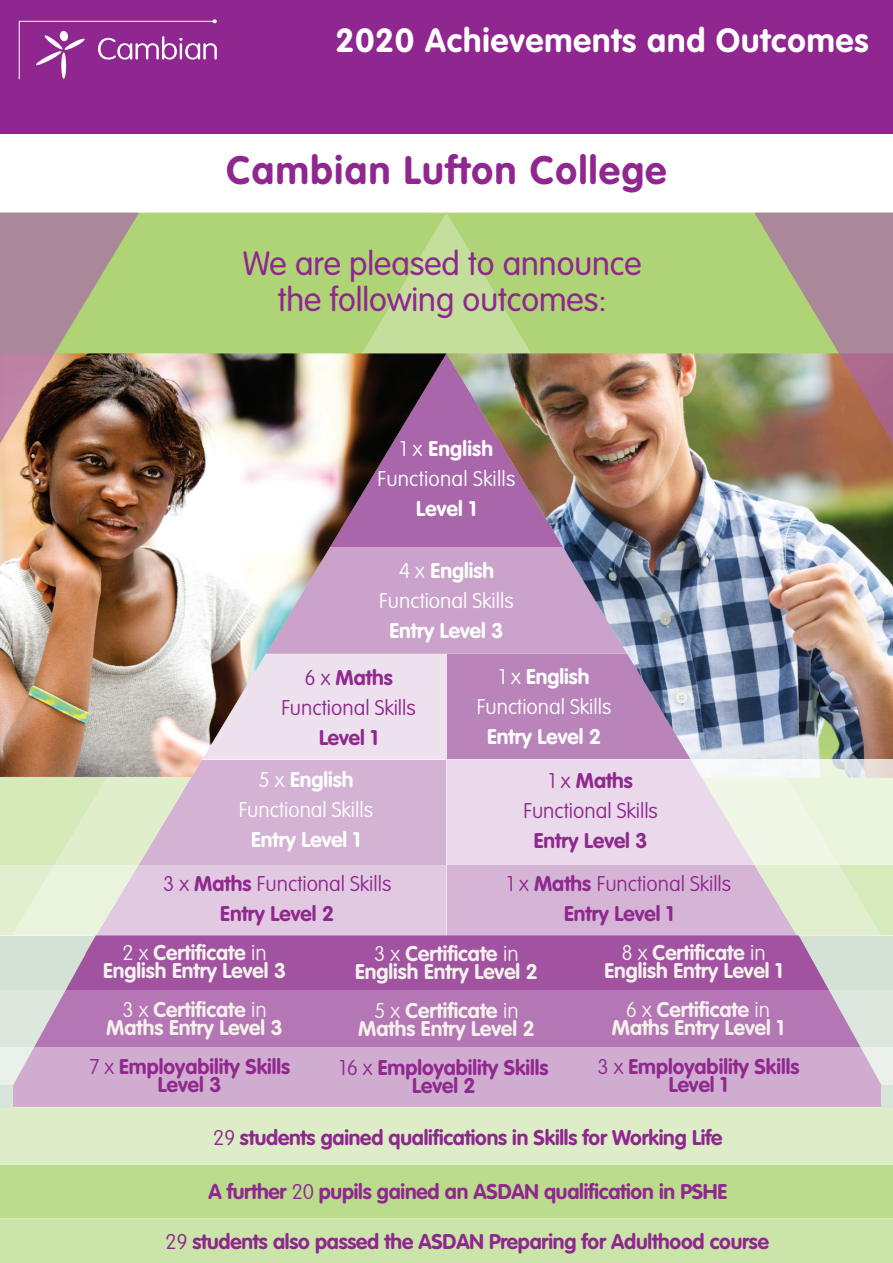
<style>
.page{position:relative;width:893px;height:1263px;background:#fff}
.page>*{position:absolute;margin:0;border:0;box-sizing:border-box;transform-origin:0 0}
.t1{font:700 39px "VAG Rounded Std";letter-spacing:.04em;color:#90268f}
.t2{font:300 33px "VAG Rounded Std";color:#90268f}
.t3{font:700 33px "VAG Rounded Std";letter-spacing:.03em;color:#fff}
.t4{font:700 21px "VAG Rounded Std";color:#f5f1ed}
.t5{font:700 21px "VAG Rounded Std";letter-spacing:-.01em;color:#90268f}
.t6{font:700 21px/18px "VAG Rounded Std";color:#90288e;text-align:center}
.t7{font:100 21px "VAG Rounded Std";color:#90288e}
.t8{font:700 21px "VAG Rounded Std";color:#fff}
.t9{font:100 21px "VAG Rounded Std";color:#fff}
.s1{font-weight:100}
.s2{font-weight:700}
</style>
<div class="page">
<svg style="left:446px;top:213px;width:308px;height:140px;background:#b1d57a"></svg>
<svg style="left:139px;top:213px;width:307px;height:140px;background:#b1d57a"></svg>
<svg style="left:0;top:865px;width:446px;height:70px;background:#e2d3de"></svg>
<svg style="left:446px;top:865px;width:447px;height:70px;background:#d7c4d2"></svg>
<svg style="left:0;top:778px;width:446px;height:87px;background:#d6c7cd"></svg>
<div style="left:0;top:0;width:893px;height:134px;background:#90268f"></div>
<svg style="left:13px;top:935px;width:869px;height:56px;background:#a96aa9"></svg>
<img style="left:0;top:353px;width:893px;height:425px">
<img style="left:0;top:213px;width:139px;height:400px">
<img style="left:754px;top:213px;width:139px;height:386px">
<svg style="left:446px;top:760px;width:447px;height:105px;background:#ebe3e7"></svg>
<svg style="left:0;top:991px;width:893px;height:56px;background:#b882b8"></svg>
<div style="left:0;top:1218px;width:893px;height:45px;background:#cbe4a9"></div>
<div style="left:0;top:1165px;width:893px;height:53px;background:#bbdb8d"></div>
<div style="left:0;top:1108px;width:893px;height:57px;background:#ddedc7"></div>
<svg style="left:19px;top:19px;width:198px;height:60px"></svg>
<div style="left:0;top:1047px;width:893px;height:61px;background:#d1acd1"></div>
<p class="t3" style="left:335px;top:21px;width:535px">2020 Achievements and Outcomes</p>
<p class="t1" style="left:226px;top:148px;width:442px">Cambian Lufton College</p>
<p class="t2" style="left:243px;top:244px;width:401px">We are pleased to announce</p>
<p class="t2" style="left:278px;top:280px;width:330px">the following outcomes:</p>
<p class="t8" style="left:400px;top:436px;width:95px"><span class="s1">1 x</span> English</p>
<p class="t9" style="left:378px;top:466px;width:139px">Functional Skills</p>
<p class="t8" style="left:416px;top:496px;width:62px">Level 1</p>
<p class="t8" style="left:399px;top:559px;width:97px"><span class="s1">4 x</span> English</p>
<p class="t9" style="left:379px;top:589px;width:136px">Functional Skills</p>
<p class="t8" style="left:390px;top:619px;width:115px">Entry Level 3</p>
<p class="t6" style="left:305px;top:669px;width:90px"><span class="s1">6 x</span> Maths</p>
<p class="t7" style="left:281px;top:695px;width:136px">Functional Skills</p>
<p class="t6" style="left:319px;top:729px;width:61px">Level 1</p>
<p class="t8" style="left:258px;top:767px;width:97px"><span class="s1">5 x</span> English</p>
<p class="t9" style="left:239px;top:798px;width:136px">Functional Skills</p>
<p class="t8" style="left:251px;top:827px;width:111px">Entry Level 1</p>
<p class="t7" style="left:163px;top:872px;width:230px">3 x <span class="s2">Maths</span> Functional Skills</p>
<p class="t6" style="left:220px;top:905px;width:115px">Entry Level 2</p>
<p class="t8" style="left:499px;top:664px;width:92px"><span class="s1">1 x</span> English</p>
<p class="t9" style="left:477px;top:695px;width:136px">Functional Skills</p>
<p class="t8" style="left:487px;top:724px;width:115px">Entry Level 2</p>
<p class="t6" style="left:549px;top:772px;width:86px"><span class="s1">1 x</span> Maths</p>
<p class="t7" style="left:523px;top:798px;width:136px">Functional Skills</p>
<p class="t6" style="left:534px;top:832px;width:115px">Entry Level 3</p>
<p class="t7" style="left:507px;top:871px;width:226px">1 x <span class="s2">Maths</span> Functional Skills</p>
<p class="t6" style="left:564px;top:905px;width:111px">Entry Level 1</p>
<p class="t4" style="left:122px;top:941px;width:146px"><span class="s1">2 x</span> Certificate <span class="s1">in</span></p>
<p class="t4" style="left:103px;top:959px;width:184px">English Entry Level 3</p>
<p class="t4" style="left:122px;top:997px;width:146px"><span class="s1">3 x</span> Certificate <span class="s1">in</span></p>
<p class="t4" style="left:106px;top:1015px;width:178px">Maths Entry Level 3</p>
<p class="t4" style="left:374px;top:941px;width:146px"><span class="s1">3 x</span> Certificate <span class="s1">in</span></p>
<p class="t4" style="left:355px;top:959px;width:184px">English Entry Level 2</p>
<p class="t4" style="left:374px;top:998px;width:146px"><span class="s1">5 x</span> Certificate <span class="s1">in</span></p>
<p class="t4" style="left:358px;top:1016px;width:178px">Maths Entry Level 2</p>
<p class="t4" style="left:621px;top:940px;width:146px"><span class="s1">8 x</span> Certificate <span class="s1">in</span></p>
<p class="t4" style="left:604px;top:958px;width:180px">English Entry Level 1</p>
<p class="t4" style="left:626px;top:997px;width:146px"><span class="s1">6 x</span> Certificate <span class="s1">in</span></p>
<p class="t4" style="left:612px;top:1015px;width:174px">Maths Entry Level 1</p>
<p class="t6" style="left:89px;top:1058px;width:202px"><span class="s1">7 x</span> Employability Skills<br>Level 3</p>
<p class="t6" style="left:339px;top:1059px;width:211px"><span class="s1">16 x</span> Employability Skills<br>Level 2</p>
<p class="t6" style="left:597px;top:1058px;width:203px"><span class="s1">3 x</span> Employability Skills<br>Level 1</p>
<p class="t5" style="left:213px;top:1125px;width:511px"><span class="s1">29</span> students gained qualifications in Skills for Working Life</p>
<p class="t5" style="left:208px;top:1179px;width:520px">A further <span class="s1">20</span> pupils gained an ASDAN qualification in PSHE</p>
<p class="t5" style="left:165px;top:1229px;width:605px"><span class="s1">29</span> students also passed the ASDAN Preparing for Adulthood course</p>
</div>
